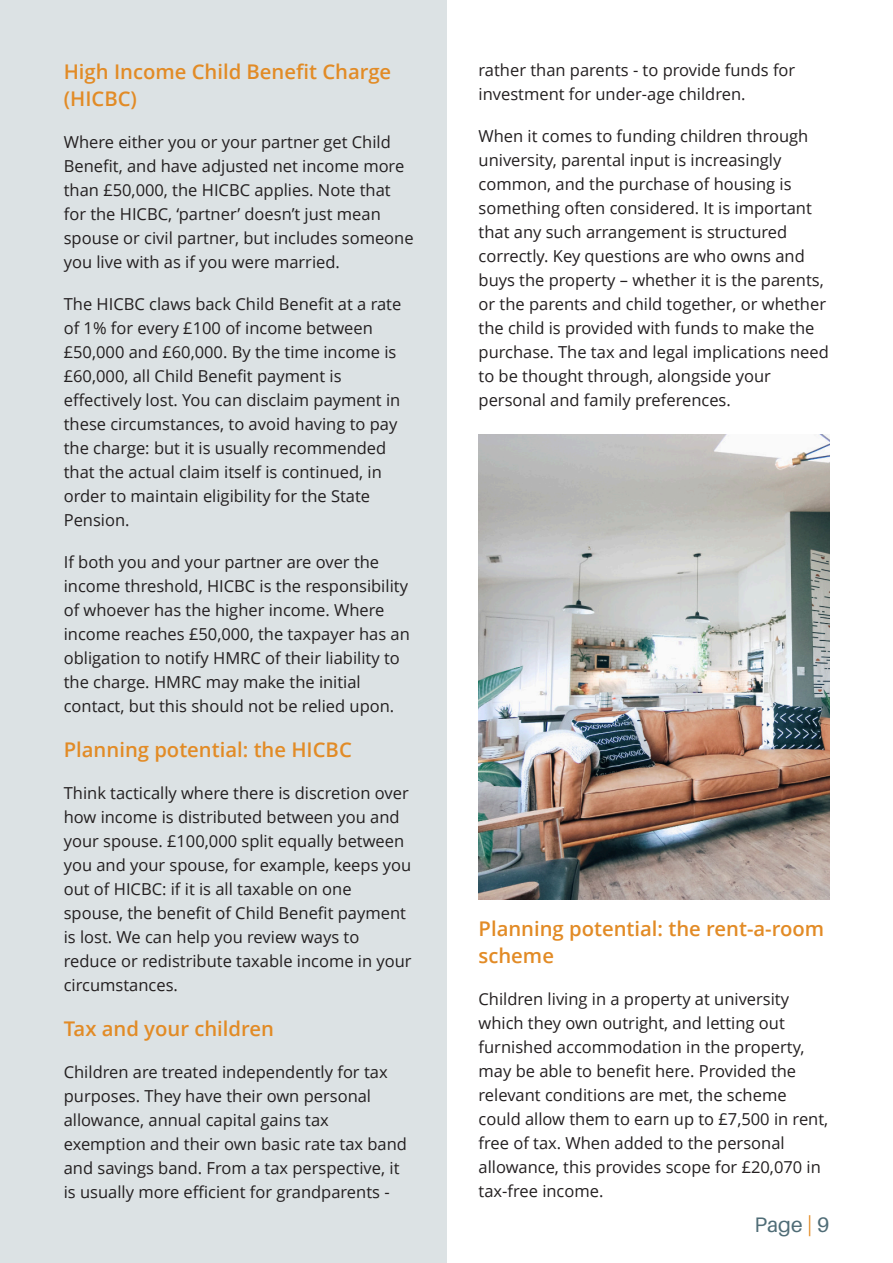
<style>
.page{position:relative;width:893px;height:1263px;background:#fff}
.page>*{position:absolute;margin:0;border:0;box-sizing:border-box;transform-origin:0 0}
.t1{font:21px "Aileron";color:#4f6c76}
.t2{font:600 20.25px/27px "Open Sans";color:#e28b26}
.t3{font:16.5px/24px "Open Sans";color:#231f20}
.s1{color:#e28b26}
</style>
<div class="page">
<div style="left:0;top:0;width:446px;height:1263px;background:#dce2e4"></div>
<img style="left:478px;top:435px;width:351px;height:464px">
<p class="t2" style="left:64px;top:60px;width:329px">High Income Child Benefit Charge (HICBC)</p>
<p class="t3" style="left:64px;top:132px;width:351px">Where either you or your partner get Child Benefit, and have adjusted net income more than £50,000, the HICBC applies. Note that for the HICBC, ‘partner’ doesn’t just mean spouse or civil partner, but includes someone you live with as if you were married.</p>
<p class="t3" style="left:64px;top:294px;width:339px">The HICBC claws back Child Benefit at a rate of 1% for every £100 of income between £50,000 and £60,000. By the time income is £60,000, all Child Benefit payment is effectively lost. You can disclaim payment in these circumstances, to avoid having to pay the charge: but it is usually recommended that the actual claim itself is continued, in order to maintain eligibility for the State Pension.</p>
<p class="t3" style="left:64px;top:552px;width:348px">If both you and your partner are over the income threshold, HICBC is the responsibility of whoever has the higher income. Where income reaches £50,000, the taxpayer has an obligation to notify HMRC of their liability to the charge. HMRC may make the initial contact, but this should not be relied upon.</p>
<p class="t2" style="left:64px;top:738px;width:290px">Planning potential: the HICBC</p>
<p class="t3" style="left:64px;top:783px;width:349px">Think tactically where there is discretion over how income is distributed between you and your spouse. £100,000 split equally between you and your spouse, for example, keeps you out of HICBC: if it is all taxable on one spouse, the benefit of Child Benefit payment is lost. We can help you review ways to reduce or redistribute taxable income in your circumstances.</p>
<p class="t2" style="left:64px;top:1017px;width:212px">Tax and your children</p>
<p class="t3" style="left:64px;top:1062px;width:345px">Children are treated independently for tax purposes. They have their own personal allowance, annual capital gains tax exemption and their own basic rate tax band and savings band. From a tax perspective, it is usually more efficient for grandparents -</p>
<p class="t3" style="left:479px;top:60px;width:318px">rather than parents - to provide funds for investment for under-age children.</p>
<p class="t3" style="left:479px;top:126px;width:352px">When it comes to funding children through university, parental input is increasingly common, and the purchase of housing is something often considered. It is important that any such arrangement is structured correctly. Key questions are who owns and buys the property – whether it is the parents, or the parents and child together, or whether the child is provided with funds to make the purchase. The tax and legal implications need to be thought through, alongside your personal and family preferences.</p>
<p class="t2" style="left:479px;top:917px;width:347px">Planning potential: the rent-a-room scheme</p>
<p class="t3" style="left:479px;top:989px;width:351px">Children living in a property at university which they own outright, and letting out furnished accommodation in the property, may be able to benefit here. Provided the relevant conditions are met, the scheme could allow them to earn up to £7,500 in rent, free of tax. When added to the personal allowance, this provides scope for £20,070 in tax-free income.</p>
<p class="t1" style="left:754px;top:1216px;width:76px">Page <span class="s1">|</span> 9</p>
</div>
